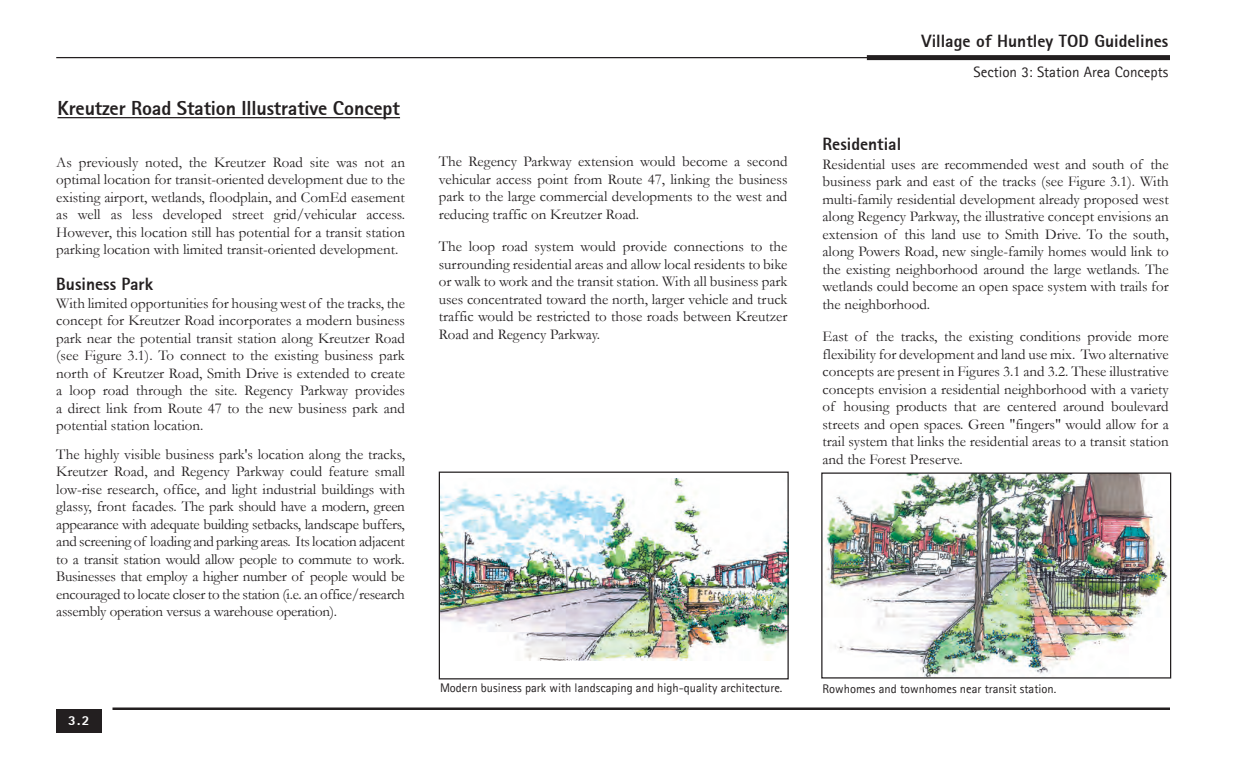
<style>
.page{position:relative;width:1260px;height:765px;background:#fff}
.page>*{position:absolute;margin:0;border:0;box-sizing:border-box;transform-origin:0 0}
.t1{font:800 20px "Agfa Rotis Sans Serif";letter-spacing:-.01em;color:#231f20}
.t2{font:800 17.5px "Agfa Rotis Sans Serif";color:#231f20}
.t3{font:15px/17.5px "Garamond";color:#231f20;text-align:justify}
.t4{font:15px "Agfa Rotis Sans Serif";color:#231f20}
.t5{font:800 13.75px "Agfa Rotis Sans Serif";color:#fff}
.t6{font:12.5px "Agfa Rotis Sans Serif";color:#231f20}
</style>
<div class="page">
<hr style="left:56px;top:57px;width:1114px;height:1px;background:#231f20">
<div style="left:867px;top:55px;width:303px;height:5px;background:#231f20"></div>
<hr style="left:112px;top:708px;width:1058px;height:2px;background:#231f20">
<div style="left:56px;top:709px;width:46px;height:23px;background:#231f20"></div>
<img style="left:441px;top:478px;width:346px;height:182px">
<div style="left:439px;top:472px;width:350px;height:207px;border:1px solid #231f20"></div>
<hr style="left:57px;top:117px;width:343px;height:1px;background:#231f20">
<img style="left:823px;top:474px;width:346px;height:203px">
<div style="left:821px;top:472px;width:350px;height:207px;border:1px solid #231f20"></div>
<h1 class="t1" style="left:58px;top:96px;width:344px">Kreutzer Road Station Illustrative Concept</h1>
<p class="t3" style="left:56px;top:153px;width:350px">As previously noted, the Kreutzer Road site was not an optimal location for transit-oriented development due to the existing airport, wetlands, floodplain, and ComEd easement as well as less developed street grid/vehicular access.<br>However, this location still has potential for a transit station parking location with limited transit-oriented development.</p>
<p class="t2" style="left:56px;top:273px;width:98px">Business Park</p>
<p class="t3" style="left:56px;top:294px;width:350px">With limited opportunities for housing west of the tracks, the concept for Kreutzer Road incorporates a modern business park near the potential transit station along Kreutzer Road (see Figure 3.1). To connect to the existing business park north of Kreutzer Road, Smith Drive is extended to create a loop road through the site. Regency Parkway provides a direct link from Route 47 to the new business park and potential station location.</p>
<p class="t3" style="left:56px;top:445px;width:350px">The highly visible business park's location along the tracks, Kreutzer Road, and Regency Parkway could feature small low-rise research, office, and light industrial buildings with glassy, front facades. The park should have a modern, green appearance with adequate building setbacks, landscape buffers, and screening of loading and parking areas. Its location adjacent to a transit station would allow people to commute to work.<br>Businesses that employ a higher number of people would be encouraged to locate closer to the station (i.e. an office/research assembly operation versus a warehouse operation).</p>
<p class="t5" style="left:68px;top:712px;width:23px">3.2</p>
<p class="t3" style="left:439px;top:153px;width:350px">The Regency Parkway extension would become a second vehicular access point from Route 47, linking the business park to the large commercial developments to the west and reducing traffic on Kreutzer Road.</p>
<p class="t3" style="left:439px;top:238px;width:350px">The loop road system would provide connections to the surrounding residential areas and allow local residents to bike or walk to work and the transit station. With all business park uses concentrated toward the north, larger vehicle and truck traffic would be restricted to those roads between Kreutzer Road and Regency Parkway.</p>
<p class="t6" style="left:440px;top:681px;width:344px">Modern business park with landscaping and high-quality architecture.</p>
<p class="t2" style="left:922px;top:30px;width:248px">Village of Huntley TOD Guidelines</p>
<p class="t4" style="left:974px;top:63px;width:196px">Section 3: Station Area Concepts</p>
<p class="t2" style="left:823px;top:133px;width:80px">Residential</p>
<p class="t3" style="left:822px;top:155px;width:348px">Residential uses are recommended west and south of the business park and east of the tracks (see Figure 3.1). With multi-family residential development already proposed west along Regency Parkway, the illustrative concept envisions an extension of this land use to Smith Drive. To the south, along Powers Road, new single-family homes would link to the existing neighborhood around the large wetlands. The wetlands could become an open space system with trails for the neighborhood.</p>
<p class="t3" style="left:822px;top:327px;width:348px">East of the tracks, the existing conditions provide more flexibility for development and land use mix. Two alternative concepts are present in Figures 3.1 and 3.2. These illustrative concepts envision a residential neighborhood with a variety of housing products that are centered around boulevard streets and open spaces. Green "fingers" would allow for a trail system that links the residential areas to a transit station and the Forest Preserve.</p>
<p class="t6" style="left:823px;top:681px;width:235px">Rowhomes and townhomes near transit station.</p>
</div>
